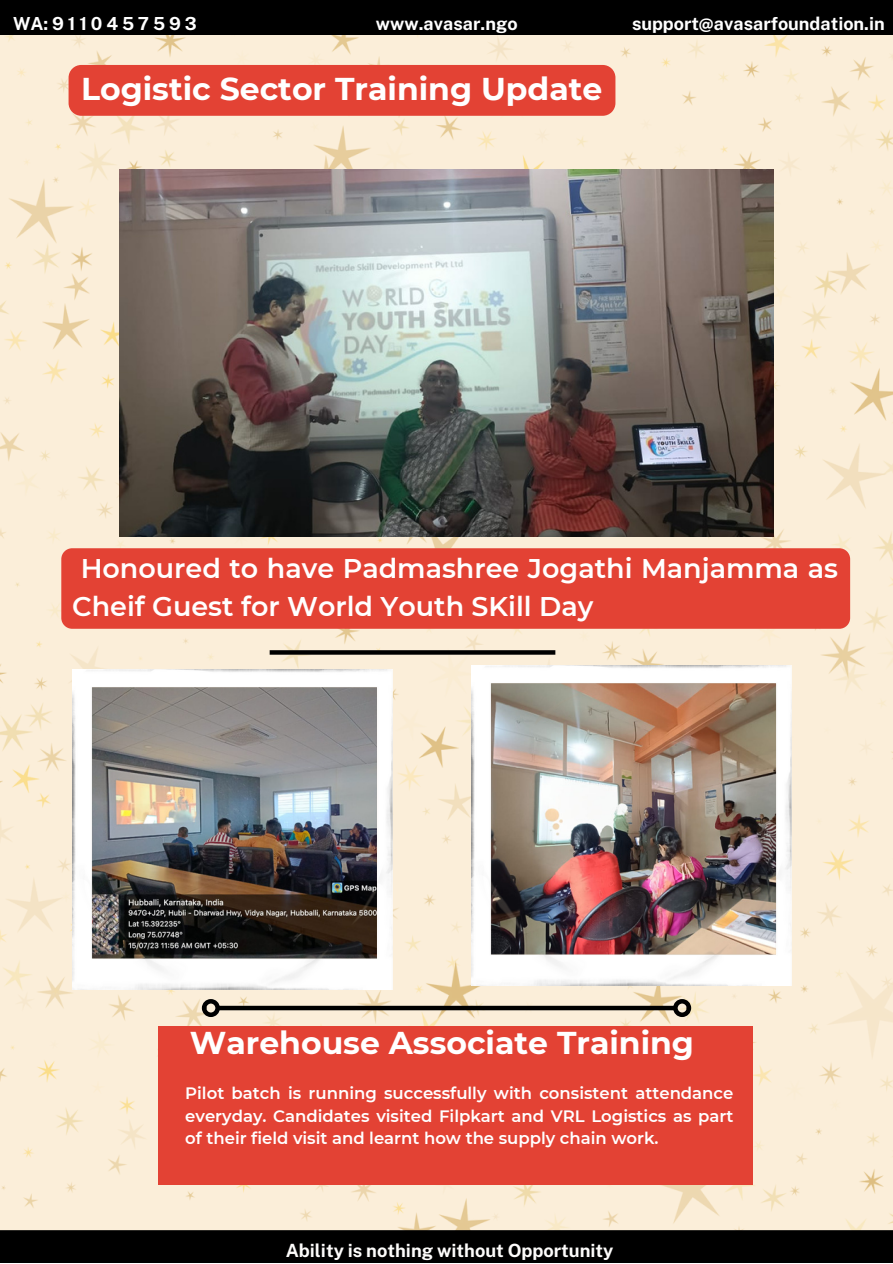
<style>
.page{position:relative;width:893px;height:1264px;background:#fff}
.page>*{position:absolute;margin:0;border:0;box-sizing:border-box;transform-origin:0 0}
.t1{font:700 31.5px "Montserrat";color:#fff}
.t2{font:600 27px/37px "Montserrat";color:#fff}
.t3{font:700 18.15px "Public Sans";color:#fdfcfb}
.t4{font:700 18px "Public Sans";color:#fff}
.t5{font:700 18px "Public Sans";letter-spacing:.21em;color:#fff}
.t6{font:600 16.5px/22.5px "Montserrat";color:#fff;text-align:justify}
</style>
<div class="page">
<img style="left:0;top:35px;width:892px;height:1195px">
<div style="left:0;top:1230px;width:892px;height:32px;background:#000"></div>
<div style="left:0;top:0;width:892px;height:35px;background:#000"></div>
<div style="left:158px;top:1026px;width:594px;height:158px;background:#e34234"></div>
<img style="left:72px;top:669px;width:320px;height:321px">
<img style="left:471px;top:665px;width:320px;height:320px">
<div style="left:219px;top:1005px;width:455px;height:5px;background:#000"></div>
<div style="left:202px;top:999px;width:18px;height:18px;border:4px solid #000;border-radius:50%"></div>
<div style="left:673px;top:999px;width:18px;height:18px;border:4px solid #000;border-radius:50%"></div>
<img style="left:119px;top:169px;width:654px;height:367px">
<div style="left:69px;top:65px;width:546px;height:51px;background:#e34234"></div>
<svg style="left:269px;top:650px;width:286px;height:4px"></svg>
<div style="left:61px;top:548px;width:789px;height:80px;background:#e34234;border-radius:11px"></div>
<p class="t5" style="left:13px;top:13px;width:185px">WA:9110457593</p>
<p class="t4" style="left:376px;top:13px;width:143px">www.avasar.ngo</p>
<p class="t4" style="left:632px;top:13px;width:254px">support@avasarfoundation.in</p>
<p class="t1" style="left:81px;top:70px;width:522px">Logistic Sector Training Update</p>
<p class="t2" style="left:72px;top:550px;width:767px;text-indent:9px">Honoured to have Padmashree Jogathi Manjamma as<br>Cheif Guest for World Youth SKill Day</p>
<p class="t1" style="left:190px;top:1023px;width:505px">Warehouse Associate Training</p>
<p class="t6" style="left:185px;top:1082px;width:549px">Pilot batch is running successfully with consistent attendance everyday. Candidates visited Filpkart and VRL Logistics as part of their field visit and learnt how the supply chain work.</p>
<p class="t3" style="left:285px;top:1240px;width:329px">Ability is nothing without Opportunity</p>
</div>
